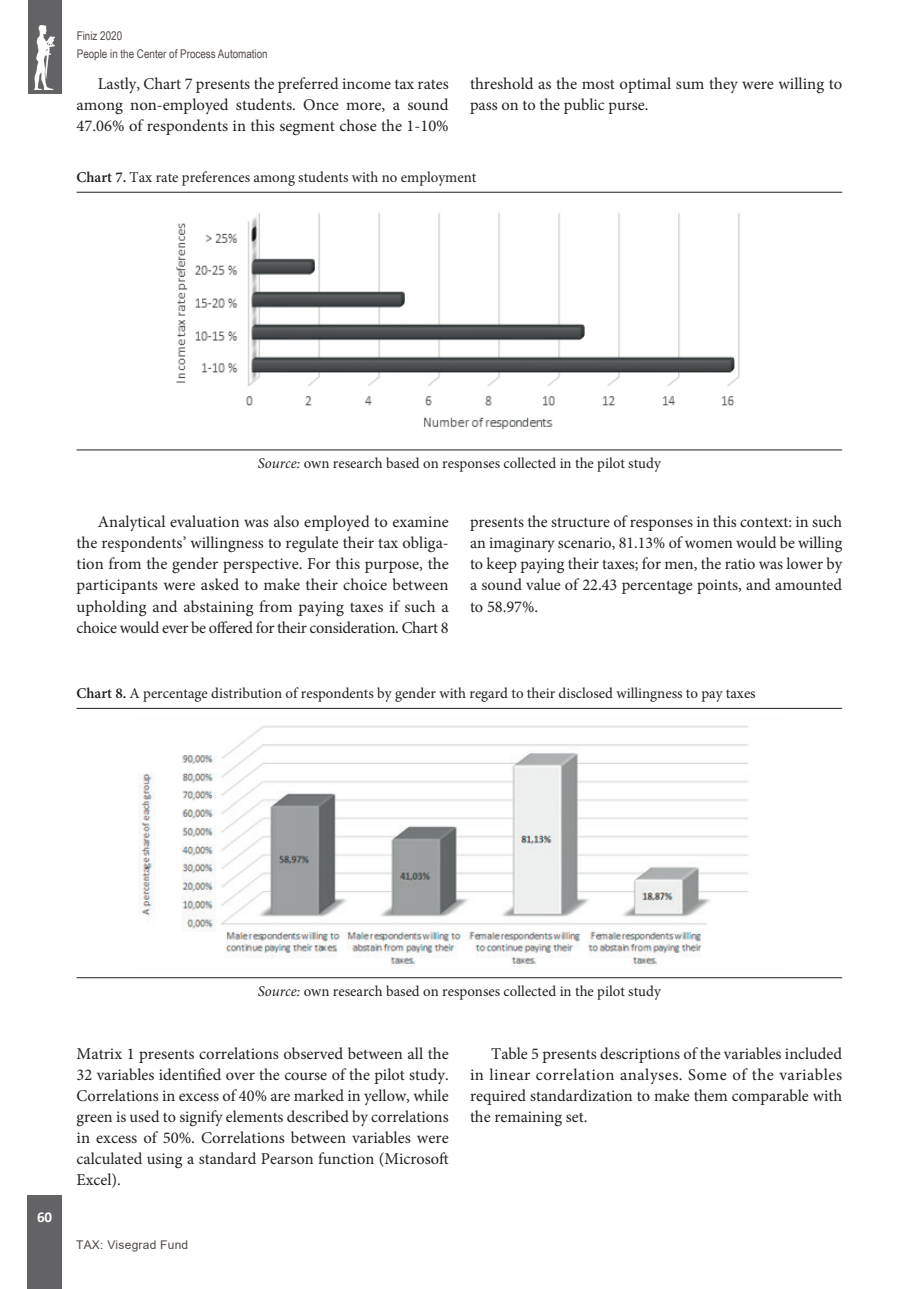
<style>
.page{position:relative;width:906px;height:1289px;background:#fff}
.page>*{position:absolute;margin:0;border:0;box-sizing:border-box;transform-origin:0 0}
.t1{font:16.5px/21px "Minion Pro";color:#231f20;text-align:justify}
.t2{font:15px "Minion Pro";color:#231f20}
.t3{font:700 15px "Calibri";color:#fff}
.t4{font:12px/18px "Arial Narrow";color:#524a47}
.t5{font:12px "Arial";letter-spacing:.02em;color:#524a47}
.s1{font-weight:600}
.s2{font-style:italic}
</style>
<div class="page">
<div style="left:28px;top:1195px;width:34px;height:93px;background:#636366"></div>
<div style="left:28px;top:0;width:33px;height:94px;background:#636366"></div>
<img style="left:34px;top:26px;width:21px;height:63px">
<hr style="left:77px;top:192px;width:765px;height:1px;background:#231f20">
<hr style="left:77px;top:449px;width:765px;height:1px;background:#231f20">
<img style="left:176px;top:212px;width:564px;height:218px">
<hr style="left:77px;top:708px;width:765px;height:1px;background:#231f20">
<hr style="left:77px;top:977px;width:765px;height:1px;background:#231f20">
<img style="left:138px;top:725px;width:611px;height:242px">
<p class="t4" style="left:77px;top:26px;width:192px">Finiz 2020<br>People in the Center of Process Automation</p>
<p class="t1" style="left:77px;top:73px;width:374px;text-indent:21px">Lastly, Chart 7 presents the preferred income tax rates among non-employed students. Once more, a sound 47.06% of respondents in this segment chose the 1-10%</p>
<p class="t1" style="left:470px;top:73px;width:374px">threshold as the most optimal sum they were willing to pass on to the public purse.</p>
<p class="t2" style="left:77px;top:167px;width:401px"><span class="s1">Chart 7.</span> Tax rate preferences among students with no employment</p>
<p class="t2" style="left:258px;top:453px;width:404px"><span class="s2">Source:</span> own research based on responses collected in the pilot study</p>
<p class="t1" style="left:77px;top:512px;width:374px;text-indent:21px">Analytical evaluation was also employed to examine the respondents’ willingness to regulate their tax obliga&shy;tion from the gender perspective. For this purpose, the participants were asked to make their choice between upholding and abstaining from paying taxes if such a choice would ever be offered for their consideration. Chart 8</p>
<p class="t1" style="left:470px;top:512px;width:374px">presents the structure of responses in this context: in such an imaginary scenario, 81.13% of women would be willing to keep paying their taxes; for men, the ratio was lower by a sound value of 22.43 percentage points, and amounted to 58.97%.</p>
<p class="t2" style="left:77px;top:683px;width:680px"><span class="s1">Chart 8.</span> A percentage distribution of respondents by gender with regard to their disclosed willingness to pay taxes</p>
<p class="t3" style="left:37px;top:1205px;width:17px">60</p>
<p class="t2" style="left:258px;top:980px;width:404px"><span class="s2">Source:</span> own research based on responses collected in the pilot study</p>
<p class="t1" style="left:77px;top:1042px;width:374px">Matrix 1 presents correlations observed between all the 32 variables identified over the course of the pilot study.<br>Correlations in excess of 40% are marked in yellow, while green is used to signify elements described by correlations in excess of 50%. Correlations between variables were calculated using a standard Pearson function (Microsoft Excel).</p>
<p class="t1" style="left:470px;top:1042px;width:374px;text-indent:21px">Table 5 presents descriptions of the variables included in linear correlation analyses. Some of the variables required standardization to make them comparable with the remaining set.</p>
<p class="t5" style="left:76px;top:1236px;width:114px">TAX: Visegrad Fund</p>
</div>
